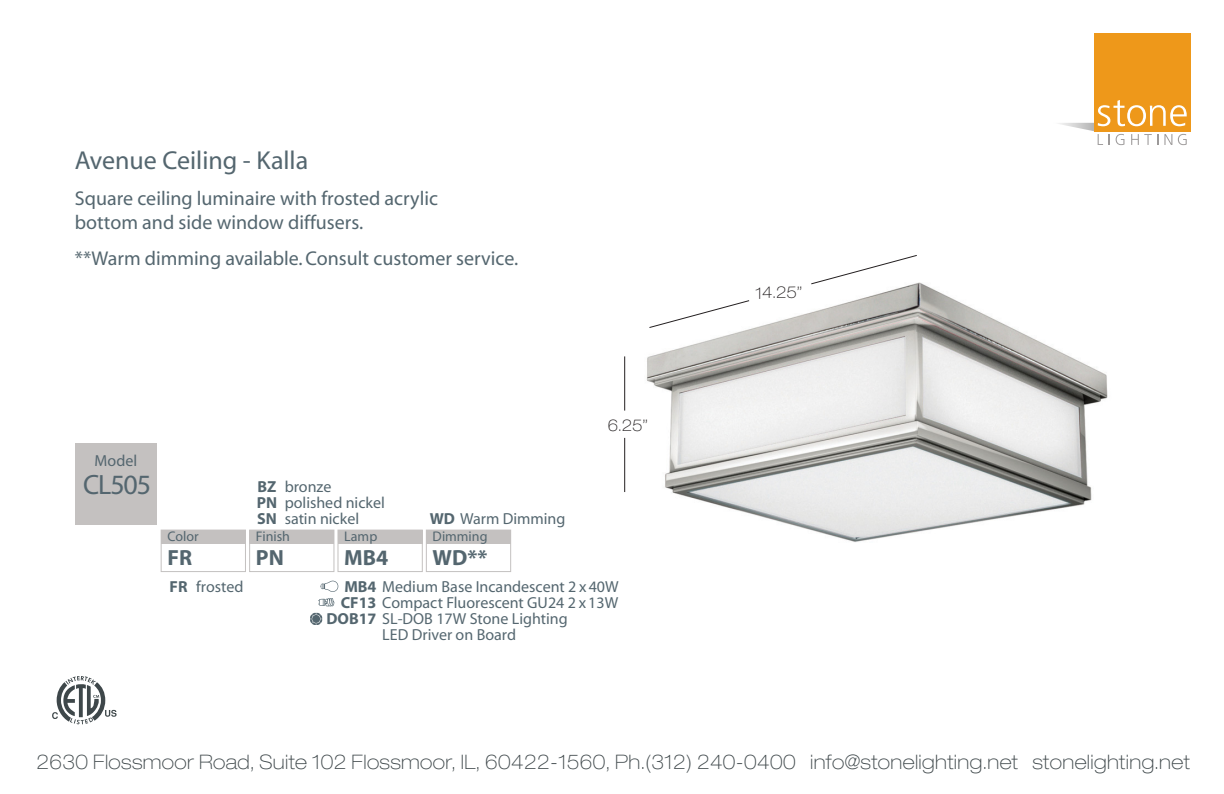
<style>
.page{position:relative;width:1224px;height:794px;background:#fff}
.page>*{position:absolute;margin:0;border:0;box-sizing:border-box;transform-origin:0 0}
.t1{font:28px "Myriad";letter-spacing:-.04em;color:#54666f}
.t2{font:26px "Myriad";color:#54666f}
.t3{font:700 22px "Myriad";color:#54666f}
.t4{font:20px/24px "Myriad";color:#54666f}
.t5{font:100 expanded 20px "Helvetica Neue LT Std";letter-spacing:.02em;color:#3e474a}
.t6{font:16px/16px "Myriad";color:#54666f}
.t7{font:16px "Myriad";color:#556770}
.t8{font:100 expanded 16px "Helvetica Neue LT Std";color:#231f20}
.t9{font:700 16px/16px "Myriad";color:#54666f;text-align:justify}
.t10{font:14px "Myriad";color:#54666f}
.s1{font-weight:700}
.s2{font-weight:700;color:#54666f}
</style>
<div class="page">
<div style="left:1095px;top:33px;width:96px;height:98px;background:#ee981a"></div>
<svg style="left:1059px;top:100px;width:132px;height:45px"></svg>
<svg style="left:52px;top:676px;width:65px;height:48px"></svg>
<img style="left:646px;top:282px;width:462px;height:260px">
<hr style="left:624px;top:438px;width:1px;height:54px;background:#231f20">
<hr style="left:624px;top:356px;width:1px;height:54px;background:#231f20">
<svg style="left:811px;top:255px;width:107px;height:30px"></svg>
<svg style="left:649px;top:300px;width:101px;height:28px"></svg>
<div style="left:161px;top:529px;width:85px;height:43px;border:1px solid #c4c1c0"></div>
<div style="left:161px;top:530px;width:84px;height:14px;background:#c4c1c0"></div>
<div style="left:75px;top:443px;width:82px;height:82px;background:#c4c1c0"></div>
<div style="left:249px;top:529px;width:85px;height:43px;border:1px solid #c4c1c0"></div>
<div style="left:337px;top:529px;width:86px;height:43px;border:1px solid #c4c1c0"></div>
<div style="left:250px;top:530px;width:84px;height:14px;background:#c4c1c0"></div>
<div style="left:338px;top:530px;width:84px;height:14px;background:#c4c1c0"></div>
<svg style="left:320px;top:580px;width:18px;height:12px"></svg>
<svg style="left:310px;top:613px;width:12px;height:12px"></svg>
<div style="left:312px;top:615px;width:8px;height:8px;background:#54666f;border-radius:50%"></div>
<svg style="left:318px;top:598px;width:16px;height:8px"></svg>
<div style="left:426px;top:529px;width:85px;height:43px;border:1px solid #c4c1c0"></div>
<div style="left:426px;top:530px;width:85px;height:14px;background:#c4c1c0"></div>
<h2 class="t2" style="left:75px;top:148px;width:235px">Avenue Ceiling - Kalla</h2>
<p class="t4" style="left:75px;top:187px;width:365px">Square ceiling luminaire with frosted acrylic bottom and side window diffusers.</p>
<p class="t4" style="left:75px;top:247px;width:445px">**Warm dimming available. Consult customer service.</p>
<p class="t8" style="left:608px;top:415px;width:42px">6.25”</p>
<p class="t6" style="left:95px;top:453px;width:44px">Model</p>
<h1 class="t1" style="left:83px;top:471px;width:70px">CL505</h1>
<p class="t10" style="left:167px;top:529px;width:33px">Color</p>
<h3 class="t3" style="left:167px;top:547px;width:26px">FR</h3>
<p class="t6" style="left:170px;top:579px;width:75px"><span class="s1">FR</span> frosted</p>
<p class="t9" style="left:257px;top:479px;width:22px">BZ PN SN</p>
<p class="t6" style="left:285px;top:479px;width:102px">bronze polished nickel satin nickel</p>
<h3 class="t3" style="left:344px;top:547px;width:46px">MB4</h3>
<p class="t6" style="left:430px;top:511px;width:137px"><span class="s1">WD</span> Warm Dimming</p>
<h3 class="t3" style="left:433px;top:547px;width:56px">WD**</h3>
<p class="t10" style="left:256px;top:529px;width:36px">Finish</p>
<p class="t10" style="left:344px;top:529px;width:34px">Lamp</p>
<p class="t6" style="left:344px;top:579px;width:276px"><span class="s1">MB4</span> Medium Base Incandescent 2 x 40W</p>
<p class="t6" style="left:341px;top:595px;width:279px"><span class="s1">CF13</span> Compact Fluorescent GU24 2 x 13W</p>
<p class="t7" style="left:326px;top:610px;width:243px"><span class="s2">DOB17</span> SL-DOB 17W Stone Lighting</p>
<p class="t7" style="left:382px;top:626px;width:135px">LED Driver on Board</p>
<p class="t10" style="left:433px;top:529px;width:56px">Dimming</p>
<h3 class="t3" style="left:256px;top:547px;width:29px">PN</h3>
<p class="t8" style="left:755px;top:283px;width:49px;rotate:-1deg">14.25”</p>
<p class="t5" style="left:37px;top:749px;width:1155px">2630 Flossmoor Road, Suite 102 Flossmoor, IL, 60422-1560, Ph.(312) 240-0400 info@stonelighting.net stonelighting.net</p>
</div>
